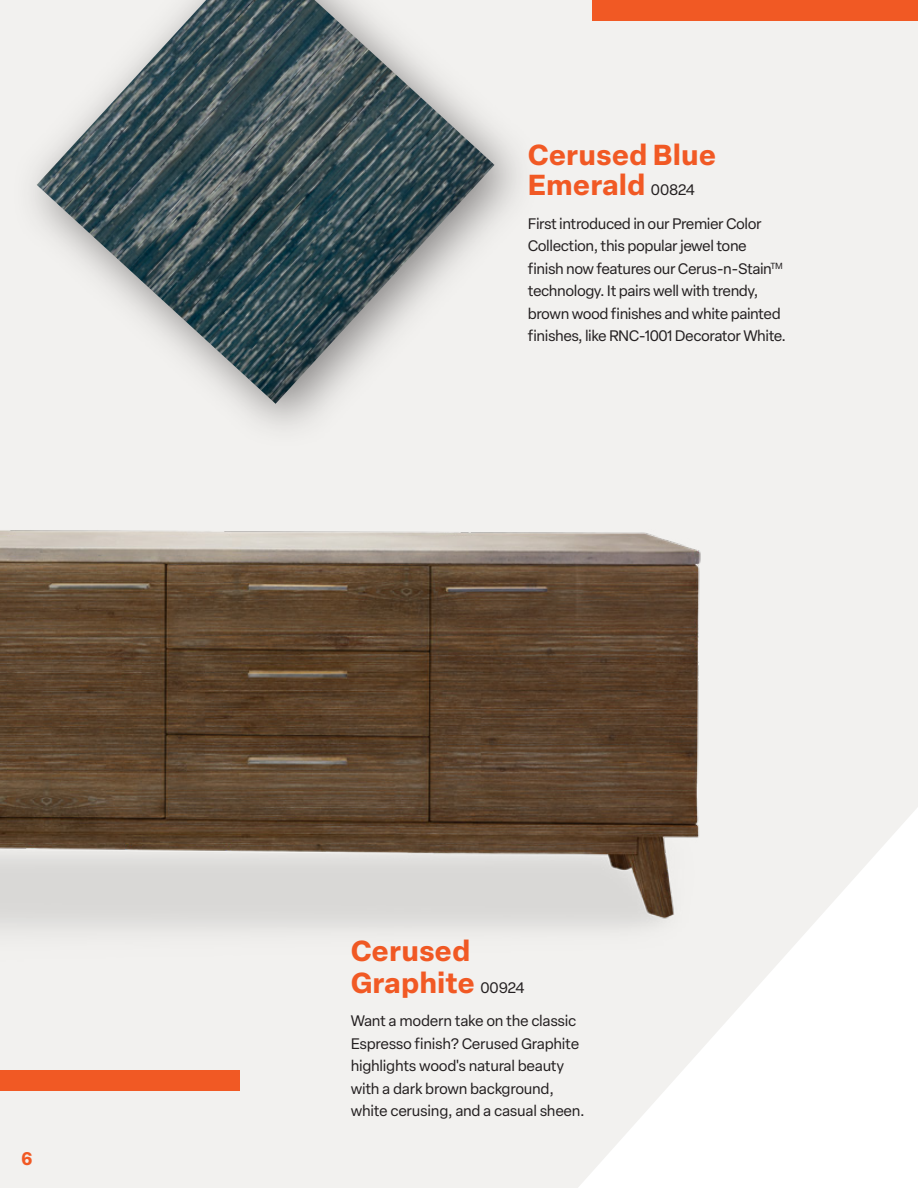
<style>
.page{position:relative;width:918px;height:1188px;background:#f2f1ef}
.page>*{position:absolute;margin:0;border:0;box-sizing:border-box;transform-origin:0 0}
.t1{font:700 28.5px/30px "Elza Text";color:#f15924}
.t2{font:700 18px "Elza Text";color:#f15924}
.t3{font:15px/22.5px "Elza Text";letter-spacing:-.03em;color:#231f20}
.s1{font-weight:400;font-size:15px;color:#231f20}
</style>
<div class="page">
<svg style="left:578px;top:808px;width:340px;height:380px;fill:#fff"></svg>
<div style="left:592px;top:0;width:326px;height:21px;background:#f15924"></div>
<div style="left:0;top:1070px;width:240px;height:21px;background:#f15924"></div>
<img style="left:0;top:530px;width:786px;height:440px">
<img style="left:37px;top:0;width:457px;height:404px">
<p class="t2" style="left:21px;top:1144px;width:13px">6</p>
<p class="t1" style="left:528px;top:139px;width:190px">Cerused Blue<br>Emerald <span class="s1">00824</span></p>
<p class="t3" style="left:528px;top:211px;width:260px">First introduced in our Premier Color Collection, this popular jewel tone finish now features our Cerus-n-Stain<sup>TM </sup>technology. It pairs well with trendy, brown wood finishes and white painted finishes, like RNC-1001 Decorator White.</p>
<p class="t1" style="left:351px;top:935px;width:121px">Cerused</p>
<p class="t1" style="left:351px;top:967px;width:176px">Graphite <span class="s1">00924</span></p>
<p class="t3" style="left:351px;top:1009px;width:235px">Want a modern take on the classic Espresso finish? Cerused Graphite highlights wood's natural beauty with a dark brown background, white cerusing, and a casual sheen.</p>
</div>
